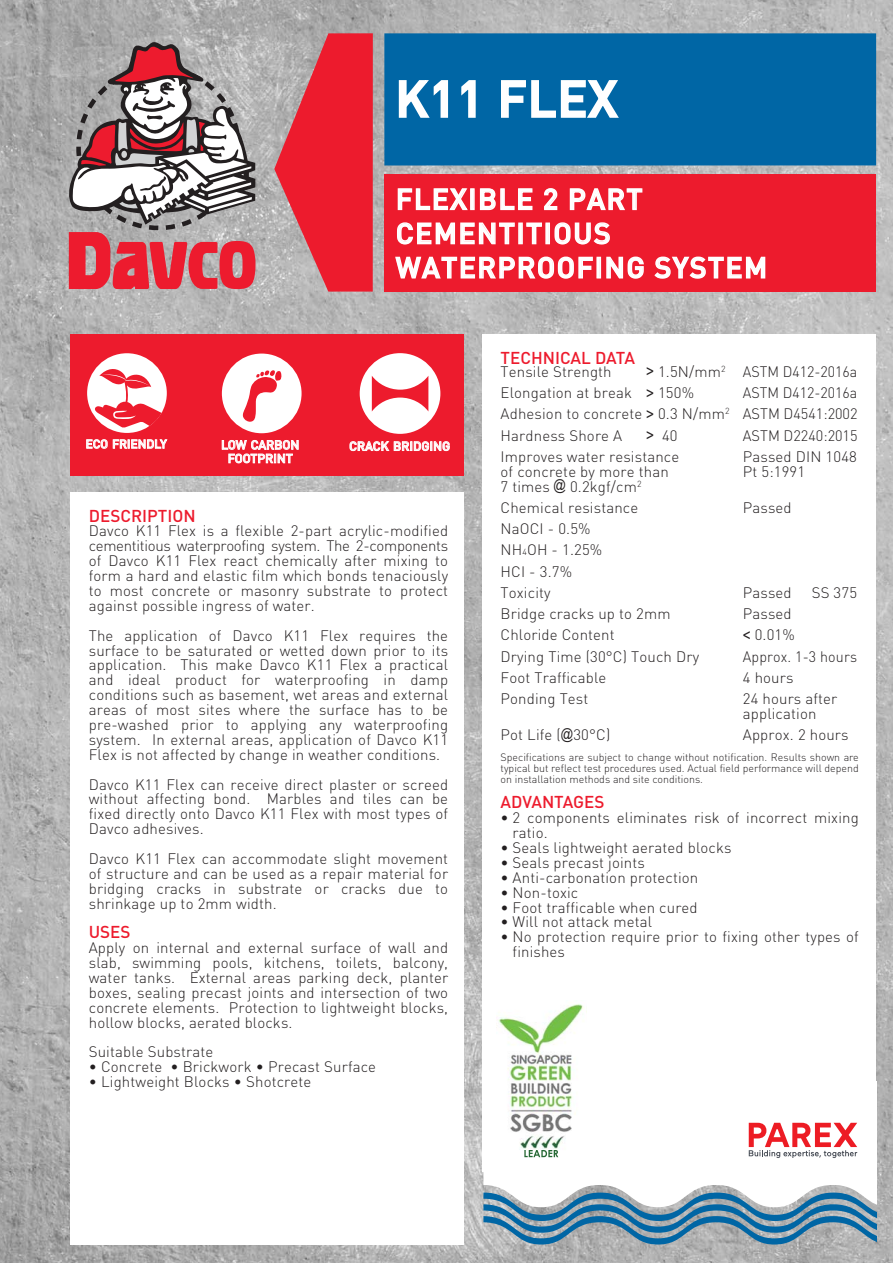
<style>
.page{position:relative;width:893px;height:1263px;background:#fff}
.page>*{position:absolute;margin:0;border:0;box-sizing:border-box;transform-origin:0 0}
.t1{font:500 49.5px "DIN";letter-spacing:.025em;color:#fff}
.t2{font:500 28.5px/34.2px "DIN";letter-spacing:.05em;color:#fff}
.t3{font:500 16.95px "DIN";color:#ed1b2d}
.t4{font:300 15px/14.9px "DIN";letter-spacing:.01em;color:#231f20}
.t5{font:300 15px/21.3px "DIN";letter-spacing:.01em;color:#231f20;text-align:justify;scale:.95 1}
.t6{font:500 12.45px "DIN";color:#fff}
.t7{font:500 12px "DIN";color:#fff}
.t8{font:300 10.65px/10.6px "DIN";color:#231f20;text-align:justify}
.s1{font-family:"Arial Narrow";font-weight:400;font-size:16.5px}
.s2{font-family:"Arial Narrow";font-weight:400}
.s3{font-size:8.7px}
</style>
<div class="page">
<img style="left:0;top:0;width:893px;height:1263px">
<div style="left:483px;top:334px;width:393px;height:837px;background:#fff"></div>
<svg style="left:63px;top:42px;width:193px;height:247px"></svg>
<svg style="left:483px;top:1122px;width:393px;height:70px"></svg>
<svg style="left:483px;top:1192px;width:393px;height:52px;background:#7a9fb5"></svg>
<div style="left:70px;top:492px;width:394px;height:752px;background:#fff"></div>
<div style="left:384px;top:174px;width:492px;height:118px;background:#ed1b2d"></div>
<svg style="left:274px;top:33px;width:99px;height:259px;background:#dc4754"></svg>
<div style="left:384px;top:33px;width:492px;height:132px;background:#0066a5"></div>
<svg style="left:398px;top:80px;width:51px;height:38px"></svg>
<svg style="left:461px;top:80px;width:15px;height:38px"></svg>
<svg style="left:501px;top:80px;width:118px;height:38px"></svg>
<svg style="left:397px;top:188px;width:136px;height:23px"></svg>
<svg style="left:544px;top:188px;width:14px;height:23px"></svg>
<svg style="left:569px;top:188px;width:74px;height:23px"></svg>
<svg style="left:397px;top:222px;width:213px;height:23px"></svg>
<svg style="left:395px;top:256px;width:249px;height:23px"></svg>
<svg style="left:654px;top:256px;width:112px;height:23px"></svg>
<div style="left:71px;top:334px;width:393px;height:141px;background:#ed1b2d"></div>
<svg style="left:350px;top:441px;width:100px;height:10px"></svg>
<div style="left:360px;top:353px;width:80px;height:81px;background:#fff;border-radius:50%"></div>
<svg style="left:372px;top:376px;width:56px;height:35px"></svg>
<svg style="left:86px;top:439px;width:81px;height:10px"></svg>
<div style="left:87px;top:353px;width:80px;height:80px;background:#fff;border-radius:50%"></div>
<svg style="left:94px;top:367px;width:68px;height:60px"></svg>
<svg style="left:222px;top:440px;width:77px;height:23px"></svg>
<div style="left:222px;top:354px;width:80px;height:79px;background:#fff;border-radius:50%"></div>
<svg style="left:243px;top:370px;width:38px;height:52px"></svg>
<svg style="left:749px;top:1123px;width:108px;height:35px"></svg>
<img style="left:497px;top:1004px;width:89px;height:160px">
<img style="left:524px;top:1150px;width:34px;height:7px">
<h1 class="t1" style="left:395px;top:81px;width:223px">K11 FLEX</h1>
<h2 class="t2" style="left:396px;top:185px;width:373px">FLEXIBLE 2 PART<br>CEMENTITIOUS<br>WATERPROOFING SYSTEM</h2>
<p class="t7" style="left:86px;top:440px;width:83px">ECO FRIENDLY</p>
<p class="t6" style="left:221px;top:440px;width:80px">LOW CARBON</p>
<p class="t6" style="left:349px;top:442px;width:102px">CRACK BRIDGING</p>
<p class="t6" style="left:228px;top:454px;width:67px">FOOTPRINT</p>
<p class="t3" style="left:89px;top:509px;width:108px">DESCRIPTION</p>
<p class="t4" style="left:89px;top:525px;width:361px;text-align:justify">Davco K11 Flex is a flexible 2-part acrylic-modified cementitious waterproofing system. The 2-components of Davco K11 Flex react chemically after mixing to form a hard and elastic film which bonds tenaciously to most concrete or masonry substrate to protect against possible ingress of water.</p>
<p class="t4" style="left:89px;top:630px;width:361px;text-align:justify">The application of Davco K11 Flex requires the surface to be saturated or wetted down prior to its application. This make Davco K11 Flex a practical and ideal product for waterproofing in damp conditions such as basement, wet areas and external areas of most sites where the surface has to be pre-washed prior to applying any waterproofing system. In external areas, application of Davco K11<br>Flex is not affected by change in weather conditions.</p>
<p class="t4" style="left:89px;top:778px;width:361px;text-align:justify">Davco K11 Flex can receive direct plaster or screed without affecting bond. Marbles and tiles can be fixed directly onto Davco K11 Flex with most types of Davco adhesives.</p>
<p class="t4" style="left:89px;top:853px;width:361px;text-align:justify">Davco K11 Flex can accommodate slight movement of structure and can be used as a repair material for bridging cracks in substrate or cracks due to shrinkage up to 2mm width.</p>
<p class="t3" style="left:89px;top:926px;width:43px">USES</p>
<p class="t4" style="left:89px;top:942px;width:361px;text-align:justify">Apply on internal and external surface of wall and slab, swimming pools, kitchens, toilets, balcony, water tanks. External areas parking deck, planter boxes, sealing precast joints and intersection of two concrete elements. Protection to lightweight blocks, hollow blocks, aerated blocks.</p>
<p class="t4" style="left:89px;top:1046px;width:126px">Suitable Substrate</p>
<p class="t4" style="left:89px;top:1061px;width:289px">• Concrete • Brickwork • Precast Surface</p>
<p class="t4" style="left:89px;top:1076px;width:224px">• Lightweight Blocks • Shotcrete</p>
<p class="t3" style="left:501px;top:352px;width:136px">TECHNICAL DATA</p>
<p class="t4" style="left:501px;top:366px;width:113px">Tensile Strength</p>
<p class="t4" style="left:501px;top:362px;width:358px;line-height:21.3px;text-indent:146px"><span class="s1">&gt;</span> 1.5N/mm<sup>2</sup> ASTM D412-2016a<br>Elongation at break <span class="s1">&gt;</span> 150%</p>
<p class="t5" style="left:501px;top:384px;width:377px;text-indent:242px">ASTM D412-2016a Adhesion to concrete <span class="s1">&gt;</span> 0.3 N/mm<sup>2</sup> ASTM D4541:2002<br>Hardness Shore A</p>
<p class="t4" style="left:646px;top:429px;width:33px"><span class="s1">&gt;</span> 40</p>
<p class="t4" style="left:743px;top:429px;width:116px">ASTM D2240:2015</p>
<p class="t4" style="left:501px;top:451px;width:180px">Improves water resistance</p>
<p class="t4" style="left:743px;top:451px;width:116px">Passed DIN 1048</p>
<p class="t4" style="left:501px;top:466px;width:170px">of concrete by more than</p>
<p class="t4" style="left:743px;top:466px;width:64px">Pt 5:1991</p>
<p class="t4" style="left:501px;top:477px;width:142px;line-height:21.3px">7 times <span class="s2">@</span> 0.2kgf/cm<sup>2<br></sup>Chemical resistance</p>
<p class="t4" style="left:743px;top:502px;width:50px">Passed</p>
<p class="t4" style="left:501px;top:520px;width:103px;line-height:21.3px">NaOCI - 0.5%<br>NH<span class="s3">4</span>OH - 1.25%<br>HCI - 3.7%<br>Toxicity</p>
<p class="t4" style="left:743px;top:587px;width:50px">Passed</p>
<p class="t4" style="left:812px;top:587px;width:47px">SS 375</p>
<p class="t4" style="left:501px;top:608px;width:172px">Bridge cracks up to 2mm</p>
<p class="t4" style="left:743px;top:608px;width:50px">Passed</p>
<p class="t4" style="left:501px;top:629px;width:116px">Chloride Content</p>
<p class="t4" style="left:743px;top:629px;width:54px"><span class="s1">&lt;</span> 0.01%</p>
<p class="t4" style="left:501px;top:651px;width:200px">Drying Time (30°C) Touch Dry</p>
<p class="t5" style="left:743px;top:647px;width:122px">Approx. 1-3 hours</p>
<p class="t4" style="left:501px;top:672px;width:107px">Foot Trafficable</p>
<p class="t4" style="left:743px;top:672px;width:52px">4 hours</p>
<p class="t4" style="left:501px;top:693px;width:89px">Ponding Test</p>
<p class="t4" style="left:743px;top:693px;width:96px">24 hours after application</p>
<p class="t4" style="left:501px;top:729px;width:111px">Pot Life (<span class="s2">@</span>30°C)</p>
<p class="t4" style="left:743px;top:729px;width:107px">Approx. 2 hours</p>
<p class="t8" style="left:501px;top:753px;width:360px">Specifications are subject to change without notification. Results shown are typical but reflect test procedures used. Actual field performance will depend on installation methods and site conditions.</p>
<p class="t3" style="left:501px;top:796px;width:105px">ADVANTAGES</p>
<p class="t4" style="left:513px;top:812px;width:348px;text-indent:-12px">• 2 components eliminates risk of incorrect mixing ratio.</p>
<p class="t4" style="left:501px;top:842px;width:232px">• Seals lightweight aerated blocks</p>
<p class="t4" style="left:501px;top:857px;width:146px">• Seals precast joints</p>
<p class="t4" style="left:501px;top:872px;width:199px">• Anti-carbonation protection</p>
<p class="t4" style="left:501px;top:887px;width:79px">• Non-toxic</p>
<p class="t4" style="left:501px;top:901px;width:199px">• Foot trafficable when cured</p>
<p class="t4" style="left:501px;top:916px;width:153px">• Will not attack metal</p>
<p class="t4" style="left:513px;top:931px;width:348px;text-indent:-12px">• No protection require prior to fixing other types of finishes</p>
</div>
